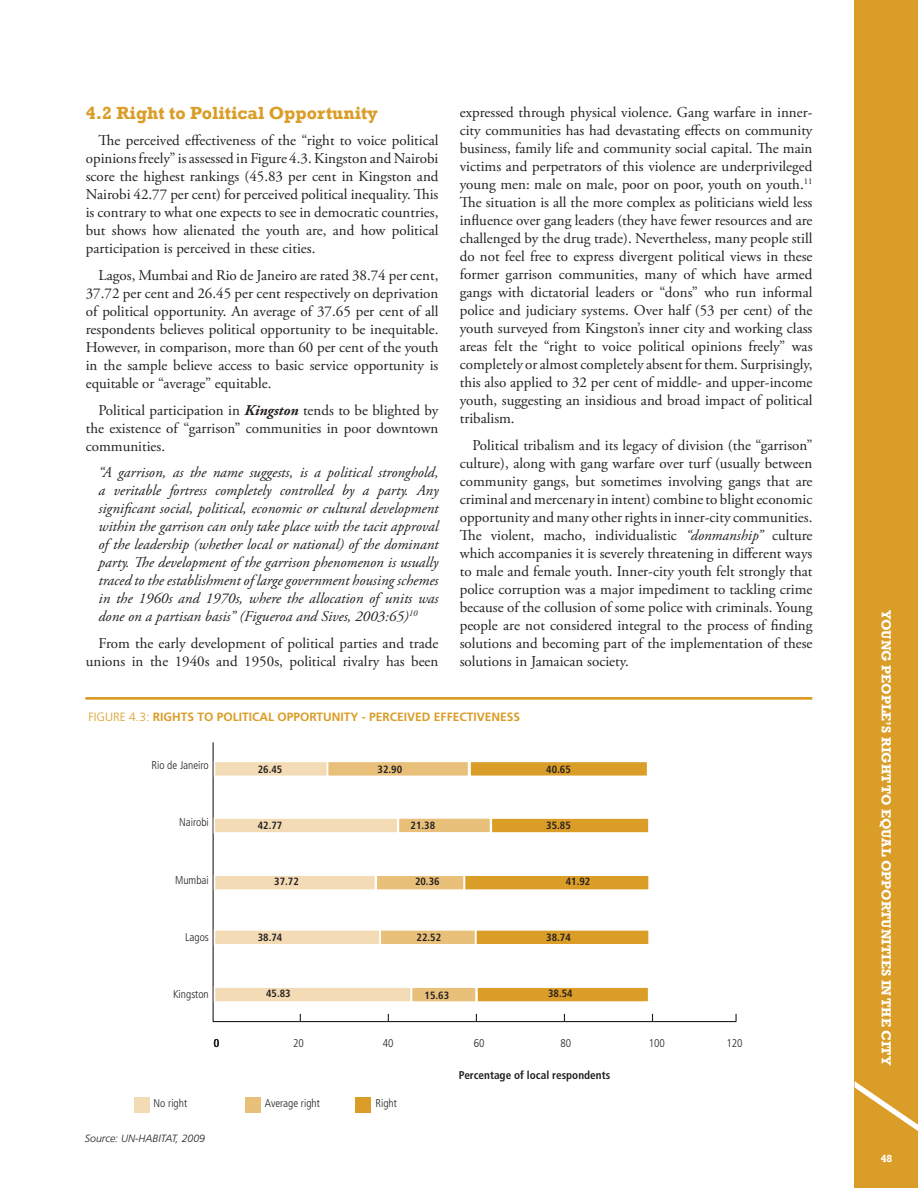
<style>
.page{position:relative;width:918px;height:1188px;background:#fff}
.page>*{position:absolute;margin:0;border:0;box-sizing:border-box;transform-origin:0 0}
.t1{font:700 18px "Rockwell";color:#da9d27}
.t2{font:15px/18px "Adobe Garamond Pro";color:#231f20;text-align:justify}
.t3{font:italic 15px/18px "Adobe Garamond Pro";color:#231f20;text-align:justify}
.t4{font:700 13.5px "Rockwell";color:#fff}
.t5{font:700 12px "Frutiger LT Std";color:#da9d27}
.t6{font:300 12px "Frutiger LT Std";color:#da9d27}
.t7{font:300 condensed 11.25px "Frutiger LT Std";color:#231f20}
.t8{font:700 condensed 11.25px "Frutiger LT Std";color:#231f20}
.t9{font:700 condensed 10.5px "Frutiger LT Std";color:#231f20}
.t10{font:italic 300 10.5px "Frutiger LT Std";color:#231f20}
.t11{font:700 10.5px "Rockwell";color:#fff}
.s1{font-weight:700;font-style:italic}
.s2{font-style:italic}
.s3{font-weight:300}
</style>
<div class="page">
<div style="left:854px;top:0;width:64px;height:1187px;background:#da9d27"></div>
<svg style="left:854px;top:1081px;width:64px;height:50px"></svg>
<svg style="left:212px;top:742px;width:525px;height:280px"></svg>
<div style="left:214px;top:986px;width:198px;height:16px;background:#f3dcb5;border:2px solid #fff"></div>
<div style="left:411px;top:986px;width:66px;height:16px;background:#e8c07a;border:2px solid #fff"></div>
<div style="left:476px;top:986px;width:173px;height:16px;background:#da9d27;border:2px solid #fff"></div>
<div style="left:214px;top:929px;width:167px;height:16px;background:#f3dcb5;border:2px solid #fff"></div>
<div style="left:379px;top:929px;width:97px;height:16px;background:#e8c07a;border:2px solid #fff"></div>
<div style="left:475px;top:929px;width:175px;height:16px;background:#da9d27;border:2px solid #fff"></div>
<div style="left:214px;top:874px;width:162px;height:16px;background:#f3dcb5;border:2px solid #fff"></div>
<div style="left:375px;top:874px;width:90px;height:16px;background:#e8c07a;border:2px solid #fff"></div>
<div style="left:464px;top:874px;width:186px;height:16px;background:#da9d27;border:2px solid #fff"></div>
<div style="left:214px;top:817px;width:184px;height:16px;background:#f3dcb5;border:2px solid #fff"></div>
<div style="left:398px;top:817px;width:93px;height:16px;background:#e8c07a;border:2px solid #fff"></div>
<div style="left:490px;top:817px;width:159px;height:16px;background:#da9d27;border:2px solid #fff"></div>
<div style="left:214px;top:760px;width:114px;height:17px;background:#f3dcb5;border:2px solid #fff"></div>
<div style="left:327px;top:760px;width:142px;height:17px;background:#e8c07a;border:2px solid #fff"></div>
<div style="left:469px;top:760px;width:179px;height:17px;background:#da9d27;border:2px solid #fff"></div>
<div style="left:134px;top:1097px;width:16px;height:15px;background:#f3dcb5"></div>
<div style="left:245px;top:1097px;width:15px;height:15px;background:#e8c07a"></div>
<div style="left:355px;top:1097px;width:16px;height:15px;background:#da9d27"></div>
<hr style="left:85px;top:697px;width:727px;height:2px;background:#da9d27">
<p class="t1" style="left:86px;top:102px;width:294px">4. 2 Right to Political Opportunity</p>
<p class="t2" style="left:86px;top:132px;width:354px;text-indent:13px">The perceived effectiveness of the “right to voice political opinions freely” is assessed in Figure 4.3. Kingston and Nairobi score the highest rankings (45.83 per cent in Kingston and Nairobi 42.77 per cent) for perceived political inequality. This is contrary to what one expects to see in democratic countries, but shows how alienated the youth are, and how political participation is perceived in these cities.</p>
<p class="t2" style="left:86px;top:267px;width:354px;text-indent:13px">Lagos, Mumbai and Rio de Janeiro are rated 38.74 per cent, 37.72 per cent and 26.45 per cent respectively on deprivation of political opportunity. An average of 37.65 per cent of all respondents believes political opportunity to be inequitable.<br>However, in comparison, more than 60 per cent of the youth in the sample believe access to basic service opportunity is equitable or “average” equitable.</p>
<p class="t2" style="left:86px;top:401px;width:354px;text-indent:13px">Political participation in <span class="s1">Kingston</span> tends to be blighted by the existence of “garrison” communities in poor downtown communities.</p>
<p class="t3" style="left:99px;top:463px;width:341px">“A garrison, as the name suggests, is a political stronghold, a veritable fortress completely controlled by a party. Any significant social, political, economic or cultural development within the garrison can only take place with the tacit approval of the leadership (whether local or national) of the dominant party. The development of the garrison phenomenon is usually traced to the establishment of large government housing schemes in the 1960s and 1970s, where the allocation of units was done on a partisan basis” (Figueroa and Sives, 2003:65)<sup>10</sup></p>
<p class="t2" style="left:86px;top:634px;width:354px;text-align:right">From the early development of political parties and trade unions in the 1940s and 1950s, political rivalry has been</p>
<p class="t2" style="left:460px;top:104px;width:354px">expressed through physical violence. Gang warfare in inner&shy;city communities has had devastating effects on community business, family life and community social capital. The main victims and perpetrators of this violence are underprivileged young men: male on male, poor on poor, youth on youth.<sup>11<br></sup>The situation is all the more complex as politicians wield less influence over gang leaders (they have fewer resources and are challenged by the drug trade). Nevertheless, many people still do not feel free to express divergent political views in these former garrison communities, many of which have armed gangs with dictatorial leaders or “dons” who run informal police and judiciary systems. Over half (53 per cent) of the youth surveyed from Kingston’s inner city and working class areas felt the “right to voice political opinions freely” was completely or almost completely absent for them. Surprisingly, this also applied to 32 per cent of middle- and upper-income youth, suggesting an insidious and broad impact of political tribalism.</p>
<p class="t2" style="left:460px;top:437px;width:354px;text-indent:13px">Political tribalism and its legacy of division (the “garrison” culture), along with gang warfare over turf (usually between community gangs, but sometimes involving gangs that are criminal and mercenary in intent) combine to blight economic opportunity and many other rights in inner-city communities.<br>The violent, macho, individualistic <span class="s2">“donmanship”</span> culture which accompanies it is severely threatening in different ways to male and female youth. Inner-city youth felt strongly that police corruption was a major impediment to tackling crime because of the collusion of some police with criminals. Young people are not considered integral to the process of finding solutions and becoming part of the implementation of these solutions in Jamaican society.</p>
<p class="t6" style="left:89px;top:710px;width:13px">FIGURE</p>
<p class="t5" style="left:129px;top:709px;width:157px"><span class="s3">4.3:</span> RIGHTS TO POLITICAL OPP</p>
<p class="t5" style="left:300px;top:709px;width:221px">ORTUNITY - PERCEIVED EFFECTIVENESS</p>
<p class="t7" style="left:151px;top:758px;width:59px">Rio de Janeiro</p>
<p class="t9" style="left:258px;top:763px;width:26px">26.45</p>
<p class="t9" style="left:377px;top:763px;width:26px">32.90</p>
<p class="t9" style="left:546px;top:763px;width:26px">40.65</p>
<p class="t7" style="left:179px;top:816px;width:31px">Nairobi</p>
<p class="t9" style="left:258px;top:819px;width:26px">42.77</p>
<p class="t9" style="left:410px;top:819px;width:26px">21.38</p>
<p class="t9" style="left:546px;top:819px;width:26px">35.85</p>
<p class="t7" style="left:175px;top:873px;width:35px">Mumbai</p>
<p class="t9" style="left:274px;top:875px;width:26px">37.72</p>
<p class="t9" style="left:415px;top:875px;width:26px">20.36</p>
<p class="t9" style="left:566px;top:875px;width:26px">41.92</p>
<p class="t7" style="left:185px;top:930px;width:25px">Lagos</p>
<p class="t9" style="left:258px;top:931px;width:26px">38.74</p>
<p class="t9" style="left:416px;top:931px;width:26px">22.52</p>
<p class="t9" style="left:546px;top:931px;width:26px">38.74</p>
<p class="t7" style="left:173px;top:988px;width:37px">Kingston</p>
<p class="t9" style="left:266px;top:987px;width:26px">45.83</p>
<p class="t9" style="left:424px;top:988px;width:26px">15.63</p>
<p class="t9" style="left:548px;top:987px;width:26px">38.54</p>
<p class="t7" style="left:214px;top:1036px;width:7px">0</p>
<p class="t7" style="left:293px;top:1036px;width:12px">20</p>
<p class="t7" style="left:383px;top:1036px;width:12px">40</p>
<p class="t7" style="left:474px;top:1036px;width:12px">60</p>
<p class="t7" style="left:560px;top:1036px;width:12px">80</p>
<p class="t7" style="left:649px;top:1036px;width:18px">100</p>
<p class="t7" style="left:726px;top:1036px;width:18px">120</p>
<p class="t8" style="left:459px;top:1068px;width:153px">Percentage of local respondents</p>
<p class="t7" style="left:154px;top:1096px;width:35px">No right</p>
<p class="t7" style="left:265px;top:1096px;width:57px">Average right</p>
<p class="t7" style="left:375px;top:1096px;width:23px">Right</p>
<p class="t10" style="left:85px;top:1132px;width:122px">Source: UN-HABITAT, 2009</p>
<p class="t4" style="left:894px;top:610px;width:454px;rotate:90deg">Young People’s Right to Equal Opportunities in the City</p>
<p class="t11" style="left:880px;top:1151px;width:13px">48</p>
</div>
